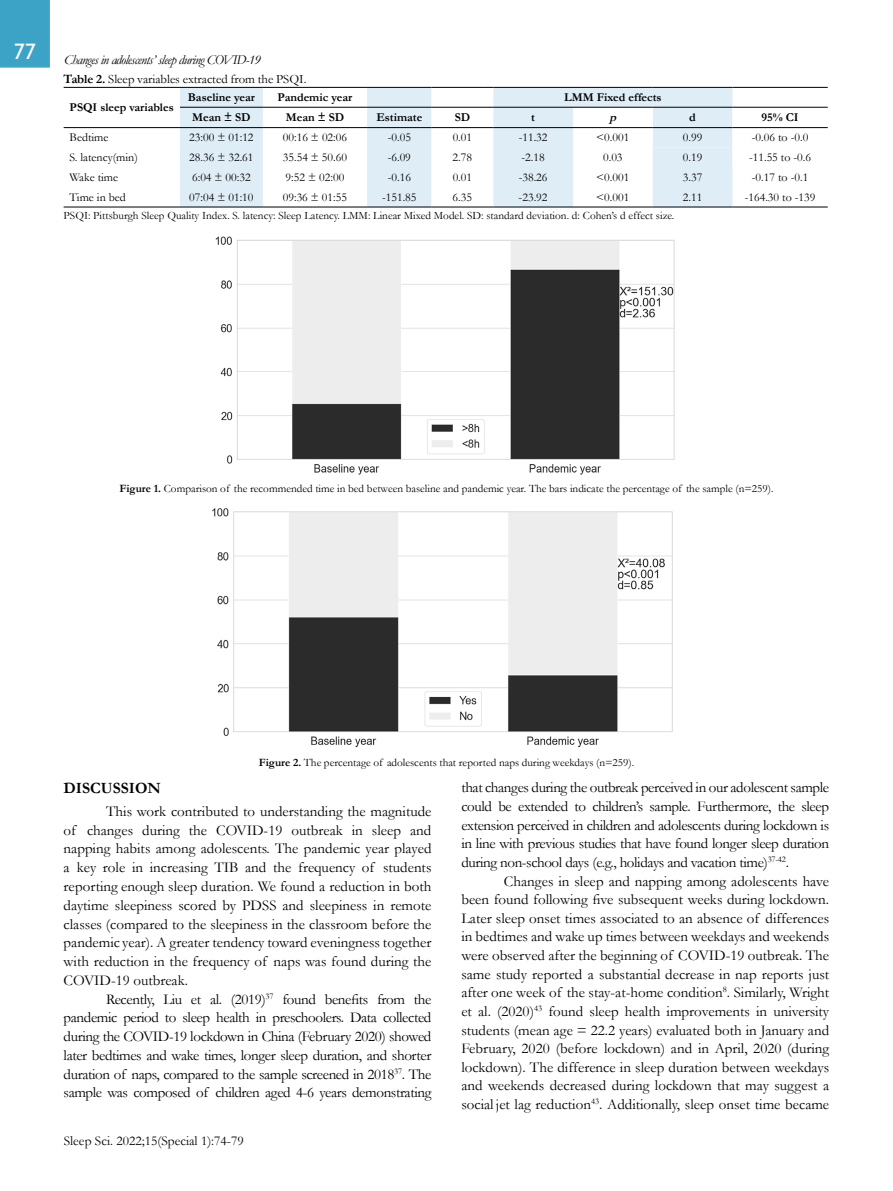
<style>
.page{position:relative;width:893px;height:1191px;background:#fff}
.page>*{position:absolute;margin:0;border:0;box-sizing:border-box;transform-origin:0 0}
.t1{font:21px "Nobel";color:#fff}
.t2{font:700 15.75px "Garamond";color:#000}
.t3{font:15px/18.6px "Garamond";letter-spacing:-.02em;color:#000;text-align:justify}
.t4{font:italic 13.5px "Garamond";letter-spacing:-.04em;color:#000}
.t5{font:13.5px "Garamond";color:#000}
.t6{font:12.75px "Garamond";color:#000}
.t7{font:12px "Garamond";color:#000}
.t8{font:700 12px "Garamond";color:#000}
.t9{font:italic 700 12px "Garamond";color:#000}
.t10{font:11.25px "Garamond";color:#000}
.s1{font-weight:700}
</style>
<div class="page">
<div style="left:0;top:0;width:50px;height:68px;background:#3da3c6"></div>
<svg style="left:180px;top:88px;width:187px;height:119px"></svg>
<div style="left:367px;top:88px;width:65px;height:119px;background:#dfedf6"></div>
<svg style="left:432px;top:88px;width:396px;height:119px"></svg>
<svg style="left:367px;top:108px;width:461px;height:19px"></svg>
<hr style="left:64px;top:207px;width:116px;height:1px;background:#000">
<hr style="left:180px;top:207px;width:83px;height:1px;background:#000">
<hr style="left:263px;top:207px;width:104px;height:1px;background:#000">
<hr style="left:367px;top:207px;width:65px;height:1px;background:#000">
<hr style="left:432px;top:207px;width:61px;height:1px;background:#000">
<hr style="left:493px;top:207px;width:80px;height:1px;background:#000">
<hr style="left:573px;top:207px;width:80px;height:1px;background:#000">
<hr style="left:653px;top:207px;width:79px;height:1px;background:#000">
<hr style="left:732px;top:207px;width:96px;height:1px;background:#000">
<hr style="left:64px;top:87px;width:116px;height:1px;background:#000">
<hr style="left:64px;top:127px;width:116px;height:1px;background:#000">
<hr style="left:180px;top:87px;width:83px;height:1px;background:#000">
<hr style="left:263px;top:87px;width:104px;height:1px;background:#000">
<hr style="left:367px;top:87px;width:65px;height:1px;background:#000">
<hr style="left:432px;top:87px;width:61px;height:1px;background:#000">
<hr style="left:493px;top:87px;width:80px;height:1px;background:#000">
<hr style="left:573px;top:87px;width:80px;height:1px;background:#000">
<hr style="left:653px;top:87px;width:79px;height:1px;background:#000">
<hr style="left:732px;top:87px;width:96px;height:1px;background:#000">
<hr style="left:180px;top:107px;width:83px;height:1px;background:#000">
<hr style="left:263px;top:107px;width:104px;height:1px;background:#000">
<hr style="left:367px;top:107px;width:65px;height:1px;background:#000">
<hr style="left:432px;top:107px;width:61px;height:1px;background:#000">
<hr style="left:493px;top:107px;width:80px;height:1px;background:#000">
<hr style="left:573px;top:107px;width:80px;height:1px;background:#000">
<hr style="left:653px;top:107px;width:79px;height:1px;background:#000">
<hr style="left:732px;top:107px;width:96px;height:1px;background:#000">
<hr style="left:180px;top:127px;width:83px;height:1px;background:#000">
<hr style="left:263px;top:127px;width:104px;height:1px;background:#000">
<hr style="left:367px;top:127px;width:65px;height:1px;background:#000">
<hr style="left:432px;top:127px;width:61px;height:1px;background:#000">
<hr style="left:493px;top:127px;width:80px;height:1px;background:#000">
<hr style="left:573px;top:127px;width:80px;height:1px;background:#000">
<hr style="left:653px;top:127px;width:79px;height:1px;background:#000">
<hr style="left:732px;top:127px;width:96px;height:1px;background:#000">
<img style="left:215px;top:236px;width:460px;height:239px">
<img style="left:212px;top:508px;width:461px;height:239px">
<h1 class="t1" style="left:14px;top:39px;width:24px">77</h1>
<p class="t4" style="left:64px;top:51px;width:198px">Changes in adolescents’ sleep during COVID-19</p>
<p class="t6" style="left:64px;top:70px;width:244px"><span class="s1">Table 2.</span> Sleep variables extracted from the PSQI.</p>
<p class="t8" style="left:70px;top:99px;width:106px">PSQI sleep variables</p>
<p class="t8" style="left:188px;top:89px;width:69px">Baseline year</p>
<p class="t8" style="left:278px;top:89px;width:76px">Pandemic year</p>
<p class="t8" style="left:564px;top:89px;width:99px">LMM Fixed effects</p>
<p class="t8" style="left:192px;top:109px;width:60px">Mean ± SD</p>
<p class="t8" style="left:286px;top:109px;width:60px">Mean ± SD</p>
<p class="t8" style="left:376px;top:109px;width:47px">Estimate</p>
<p class="t8" style="left:455px;top:109px;width:17px">SD</p>
<p class="t8" style="left:531px;top:109px;width:5px">t</p>
<p class="t9" style="left:610px;top:109px;width:12px">p</p>
<p class="t8" style="left:689px;top:109px;width:8px">d</p>
<p class="t8" style="left:761px;top:109px;width:39px">95% CI</p>
<p class="t7" style="left:70px;top:130px;width:40px">Bedtime</p>
<p class="t7" style="left:189px;top:130px;width:66px">23:00 ± 01:12</p>
<p class="t7" style="left:283px;top:130px;width:66px">00:16 ± 02:06</p>
<p class="t7" style="left:388px;top:130px;width:25px">-0.05</p>
<p class="t7" style="left:453px;top:130px;width:21px">0.01</p>
<p class="t7" style="left:519px;top:130px;width:30px">-11.32</p>
<p class="t7" style="left:596px;top:130px;width:35px">&lt;0.001</p>
<p class="t7" style="left:683px;top:130px;width:21px">0.99</p>
<p class="t7" style="left:752px;top:130px;width:58px">-0.06 to -0.0</p>
<p class="t7" style="left:70px;top:149px;width:70px">S. latency(min)</p>
<p class="t7" style="left:189px;top:149px;width:66px">28.36 ± 32.61</p>
<p class="t7" style="left:283px;top:149px;width:66px">35.54 ± 50.60</p>
<p class="t7" style="left:388px;top:149px;width:25px">-6.09</p>
<p class="t7" style="left:453px;top:149px;width:21px">2.78</p>
<p class="t7" style="left:521px;top:149px;width:25px">-2.18</p>
<p class="t7" style="left:603px;top:149px;width:21px">0.03</p>
<p class="t7" style="left:683px;top:149px;width:21px">0.19</p>
<p class="t7" style="left:749px;top:149px;width:64px">-11.55 to -0.6</p>
<p class="t7" style="left:70px;top:169px;width:50px">Wake time</p>
<p class="t7" style="left:192px;top:169px;width:60px">6:04 ± 00:32</p>
<p class="t7" style="left:286px;top:169px;width:60px">9:52 ± 02:00</p>
<p class="t7" style="left:388px;top:169px;width:25px">-0.16</p>
<p class="t7" style="left:453px;top:169px;width:21px">0.01</p>
<p class="t7" style="left:519px;top:169px;width:30px">-38.26</p>
<p class="t7" style="left:596px;top:169px;width:35px">&lt;0.001</p>
<p class="t7" style="left:683px;top:169px;width:21px">3.37</p>
<p class="t7" style="left:752px;top:169px;width:58px">-0.17 to -0.1</p>
<p class="t7" style="left:70px;top:189px;width:58px">Time in bed</p>
<p class="t7" style="left:189px;top:189px;width:66px">07:04 ± 01:10</p>
<p class="t7" style="left:283px;top:189px;width:66px">09:36 ± 01:55</p>
<p class="t7" style="left:382px;top:189px;width:36px">-151.85</p>
<p class="t7" style="left:453px;top:189px;width:21px">6.35</p>
<p class="t7" style="left:519px;top:189px;width:30px">-23.92</p>
<p class="t7" style="left:596px;top:189px;width:35px">&lt;0.001</p>
<p class="t7" style="left:683px;top:189px;width:21px">2.11</p>
<p class="t7" style="left:745px;top:189px;width:72px">-164.30 to -139</p>
<p class="t10" style="left:64px;top:208px;width:612px">PSQI: Pittsburgh Sleep Quality Index. S. latency: Sleep Latency. LMM: Linear Mixed Model. SD: standard deviation. d: Cohen’s d effect size.</p>
<p class="t10" style="left:119px;top:481px;width:655px"><span class="s1">Figure 1.</span> Comparison of the recommended time in bed between baseline and pandemic year. The bars indicate the percentage of the sample (n=259).</p>
<p class="t10" style="left:259px;top:755px;width:377px"><span class="s1">Figure 2.</span> The percentage of adolescents that reported naps during weekdays (n=259).</p>
<p class="t2" style="left:64px;top:777px;width:99px">DISCUSSION</p>
<p class="t3" style="left:64px;top:801px;width:369px;text-indent:43px">This work contributed to understanding the magnitude of changes during the COVID-19 outbreak in sleep and napping habits among adolescents. The pandemic year played a key role in increasing TIB and the frequency of students reporting enough sleep duration. We found a reduction in both daytime sleepiness scored by PDSS and sleepiness in remote classes (compared to the sleepiness in the classroom before the pandemic year). A greater tendency toward eveningness together with reduction in the frequency of naps was found during the COVID-19 outbreak.</p>
<p class="t3" style="left:64px;top:989px;width:369px;text-indent:43px">Recently, Liu et al. (2019)<sup>37</sup> found benefits from the pandemic period to sleep health in preschoolers. Data collected during the COVID-19 lockdown in China (February 2020) showed later bedtimes and wake times, longer sleep duration, and shorter duration of naps, compared to the sample screened in 2018<sup>37</sup>. The sample was composed of children aged 4-6 years demonstrating</p>
<p class="t5" style="left:64px;top:1131px;width:182px">Sleep Sci. 2022;15(Special 1):74-79</p>
<p class="t3" style="left:461px;top:778px;width:369px">that changes during the outbreak perceived in our adolescent sample could be extended to children’s sample. Furthermore, the sleep extension perceived in children and adolescents during lockdown is in line with previous studies that have found longer sleep duration during non-school days (e.g., holidays and vacation time)<sup>37-42</sup>.</p>
<p class="t3" style="left:461px;top:871px;width:369px;text-indent:43px">Changes in sleep and napping among adolescents have been found following five subsequent weeks during lockdown.<br>Later sleep onset times associated to an absence of differences in bedtimes and wake up times between weekdays and weekends were observed after the beginning of COVID-19 outbreak. The same study reported a substantial decrease in nap reports just after one week of the stay-at-home condition<sup>8</sup>. Similarly, Wright et al. (2020)<sup>43</sup> found sleep health improvements in university students (mean age = 22.2 years) evaluated both in January and February, 2020 (before lockdown) and in April, 2020 (during lockdown). The difference in sleep duration between weekdays and weekends decreased during lockdown that may suggest a social jet lag reduction<sup>43</sup>. Additionally, sleep onset time became</p>
</div>
